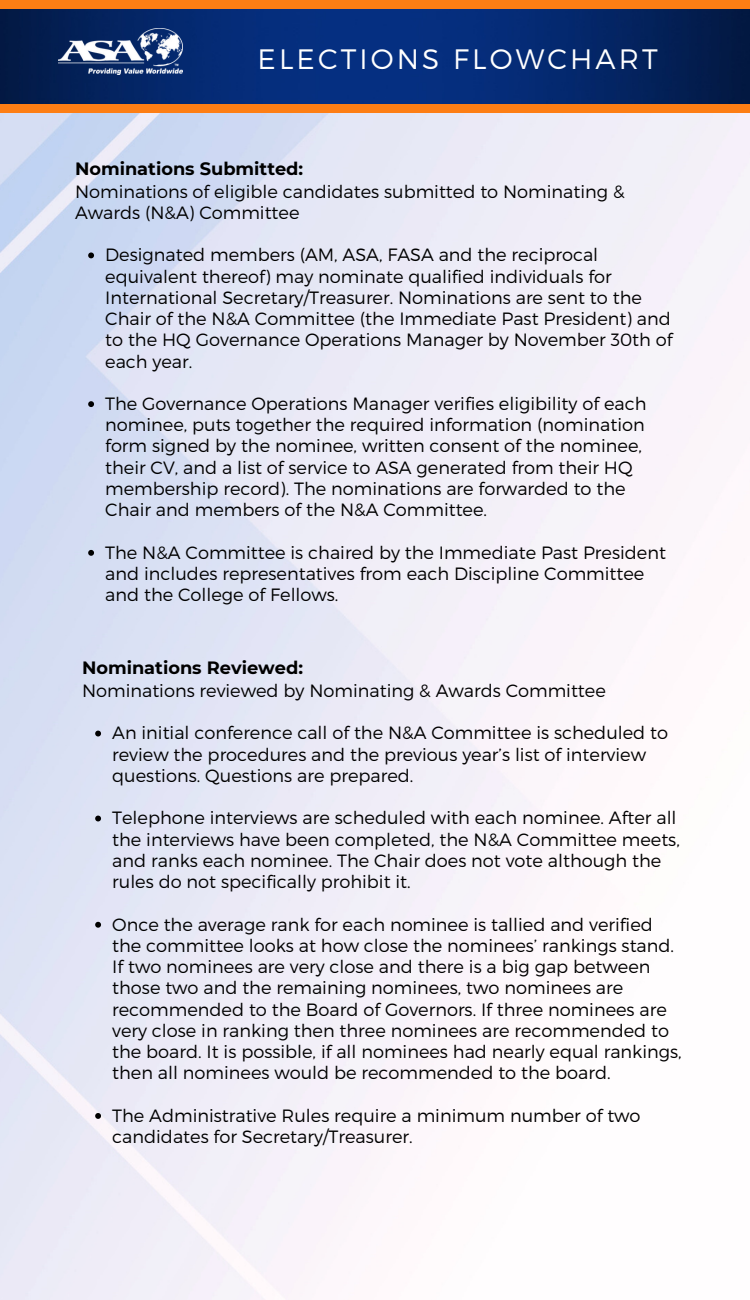
<style>
.page{position:relative;width:750px;height:1300px;background:#fff}
.page>*{position:absolute;margin:0;border:0;box-sizing:border-box;transform-origin:0 0}
.t1{font:300 28.1px "Montserrat";letter-spacing:.11em;color:#fff}
.t2{font:300 17.8px/21.2px "Montserrat";color:#000}
.t3{font:700 17.8px "Montserrat";color:#000}
</style>
<div class="page">
<svg style="left:88px;top:252px;width:6px;height:6px"></svg>
<svg style="left:88px;top:401px;width:6px;height:6px"></svg>
<svg style="left:88px;top:550px;width:6px;height:6px"></svg>
<svg style="left:95px;top:730px;width:6px;height:6px"></svg>
<svg style="left:95px;top:815px;width:6px;height:6px"></svg>
<svg style="left:95px;top:922px;width:6px;height:6px"></svg>
<svg style="left:95px;top:1113px;width:6px;height:6px"></svg>
<img style="left:0;top:9px;width:750px;height:95px">
<div style="left:0;top:0;width:750px;height:9px;background:#fd7e14"></div>
<div style="left:0;top:104px;width:750px;height:9px;background:#fd7e14"></div>
<img style="left:58px;top:28px;width:125px;height:47px">
<h1 class="t1" style="left:258px;top:41px;width:402px">ELECTIONS FLOWCHART</h1>
<p class="t3" style="left:75px;top:158px;width:230px">Nominations Submitted:</p>
<p class="t2" style="left:75px;top:180px;width:551px">Nominations of eligible candidates submitted to Nominating &amp;<br>Awards (N&amp;A) Committee</p>
<p class="t2" style="left:105px;top:243px;width:569px">Designated members (AM, ASA, FASA and the reciprocal equivalent thereof) may nominate qualified individuals for International Secretary/Treasurer. Nominations are sent to the Chair of the N&amp;A Committee (the Immediate Past President) and to the HQ Governance Operations Manager by November 30th of each year.</p>
<p class="t2" style="left:105px;top:392px;width:543px">The Governance Operations Manager verifies eligibility of each nominee, puts together the required information (nomination form signed by the nominee, written consent of the nominee, their CV, and a list of service to ASA generated from their HQ membership record). The nominations are forwarded to the Chair and members of the N&amp;A Committee.</p>
<p class="t2" style="left:105px;top:541px;width:562px">The N&amp;A Committee is chaired by the Immediate Past President and includes representatives from each Discipline Committee and the College of Fellows.</p>
<p class="t3" style="left:82px;top:657px;width:223px">Nominations Reviewed:</p>
<p class="t2" style="left:82px;top:679px;width:525px">Nominations reviewed by Nominating &amp; Awards Committee</p>
<p class="t2" style="left:112px;top:721px;width:557px">An initial conference call of the N&amp;A Committee is scheduled to review the procedures and the previous year’s list of interview questions. Questions are prepared.</p>
<p class="t2" style="left:112px;top:806px;width:569px">Telephone interviews are scheduled with each nominee. After all the interviews have been completed, the N&amp;A Committee meets, and ranks each nominee. The Chair does not vote although the rules do not specifically prohibit it.</p>
<p class="t2" style="left:112px;top:913px;width:571px">Once the average rank for each nominee is tallied and verified the committee looks at how close the nominees’ rankings stand.<br>If two nominees are very close and there is a big gap between those two and the remaining nominees, two nominees are recommended to the Board of Governors. If three nominees are very close in ranking then three nominees are recommended to the board. It is possible, if all nominees had nearly equal rankings, then all nominees would be recommended to the board.</p>
<p class="t2" style="left:112px;top:1104px;width:530px">The Administrative Rules require a minimum number of two candidates for Secretary/Treasurer.</p>
</div>
